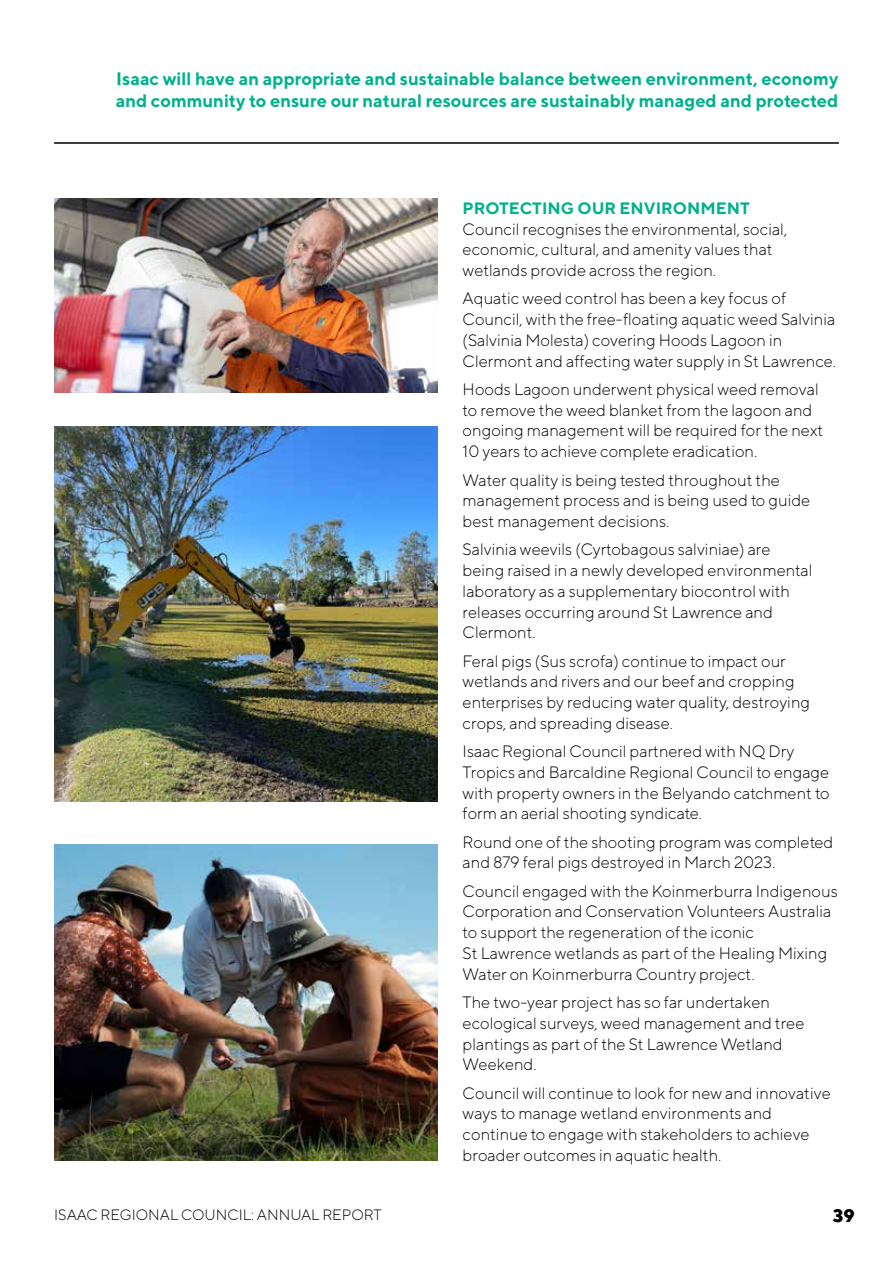
<style>
.page{position:relative;width:893px;height:1263px;background:#fff}
.page>*{position:absolute;margin:0;border:0;box-sizing:border-box;transform-origin:0 0}
.t1{font:700 18px/21.6px "TT Norms";color:#00b18b}
.t2{font:800 18px "TT Norms";color:#000}
.t3{font:300 16.5px/20.7px "TT Norms";color:#000}
.t4{font:700 16.5px "TT Norms";color:#00b18b}
.t5{font:300 15px "TT Norms";color:#000}
</style>
<div class="page">
<hr style="left:54px;top:142px;width:785px;height:2px;background:#000">
<img style="left:54px;top:198px;width:384px;height:194px">
<img style="left:54px;top:426px;width:384px;height:375px">
<img style="left:54px;top:844px;width:384px;height:317px">
<p class="t1" style="left:116px;top:68px;width:724px">Isaac will have an appropriate and sustainable balance between environment, economy and community to ensure our natural resources are sustainably managed and protected</p>
<p class="t4" style="left:463px;top:198px;width:289px">PROTECTING OUR ENVIRONMENT</p>
<p class="t3" style="left:463px;top:218px;width:326px">Council recognises the environmental, social, economic, cultural, and amenity values that wetlands provide across the region.</p>
<p class="t3" style="left:463px;top:288px;width:375px">Aquatic weed control has been a key focus of Council, with the free-floating aquatic weed Salvinia (Salvinia Molesta) covering Hoods Lagoon in Clermont and affecting water supply in St Lawrence.</p>
<p class="t3" style="left:463px;top:378px;width:362px">Hoods Lagoon underwent physical weed removal to remove the weed blanket from the lagoon and ongoing management will be required for the next 10 years to achieve complete eradication.</p>
<p class="t3" style="left:463px;top:469px;width:349px">Water quality is being tested throughout the management process and is being used to guide best management decisions.</p>
<p class="t3" style="left:463px;top:539px;width:351px">Salvinia weevils (Cyrtobagous salviniae) are being raised in a newly developed environmental laboratory as a supplementary biocontrol with releases occurring around St Lawrence and Clermont.</p>
<p class="t3" style="left:463px;top:650px;width:349px">Feral pigs (Sus scrofa) continue to impact our wetlands and rivers and our beef and cropping enterprises by reducing water quality, destroying crops, and spreading disease.</p>
<p class="t3" style="left:463px;top:741px;width:368px">Isaac Regional Council partnered with NQ Dry Tropics and Barcaldine Regional Council to engage with property owners in the Belyando catchment to form an aerial shooting syndicate.</p>
<p class="t3" style="left:463px;top:831px;width:372px">Round one of the shooting program was completed and 879 feral pigs destroyed in March 2023.</p>
<p class="t3" style="left:463px;top:880px;width:377px">Council engaged with the Koinmerburra Indigenous Corporation and Conservation Volunteers Australia to support the regeneration of the iconic<br>St Lawrence wetlands as part of the Healing Mixing Water on Koinmerburra Country project.</p>
<p class="t3" style="left:463px;top:991px;width:343px">The two-year project has so far undertaken ecological surveys, weed management and tree plantings as part of the St Lawrence Wetland Weekend.</p>
<p class="t3" style="left:463px;top:1082px;width:370px">Council will continue to look for new and innovative ways to manage wetland environments and continue to engage with stakeholders to achieve broader outcomes in aquatic health.</p>
<p class="t5" style="left:54px;top:1205px;width:329px">ISAAC REGIONAL COUNCIL: ANNUAL REPORT</p>
<p class="t2" style="left:833px;top:1204px;width:24px">39</p>
</div>
